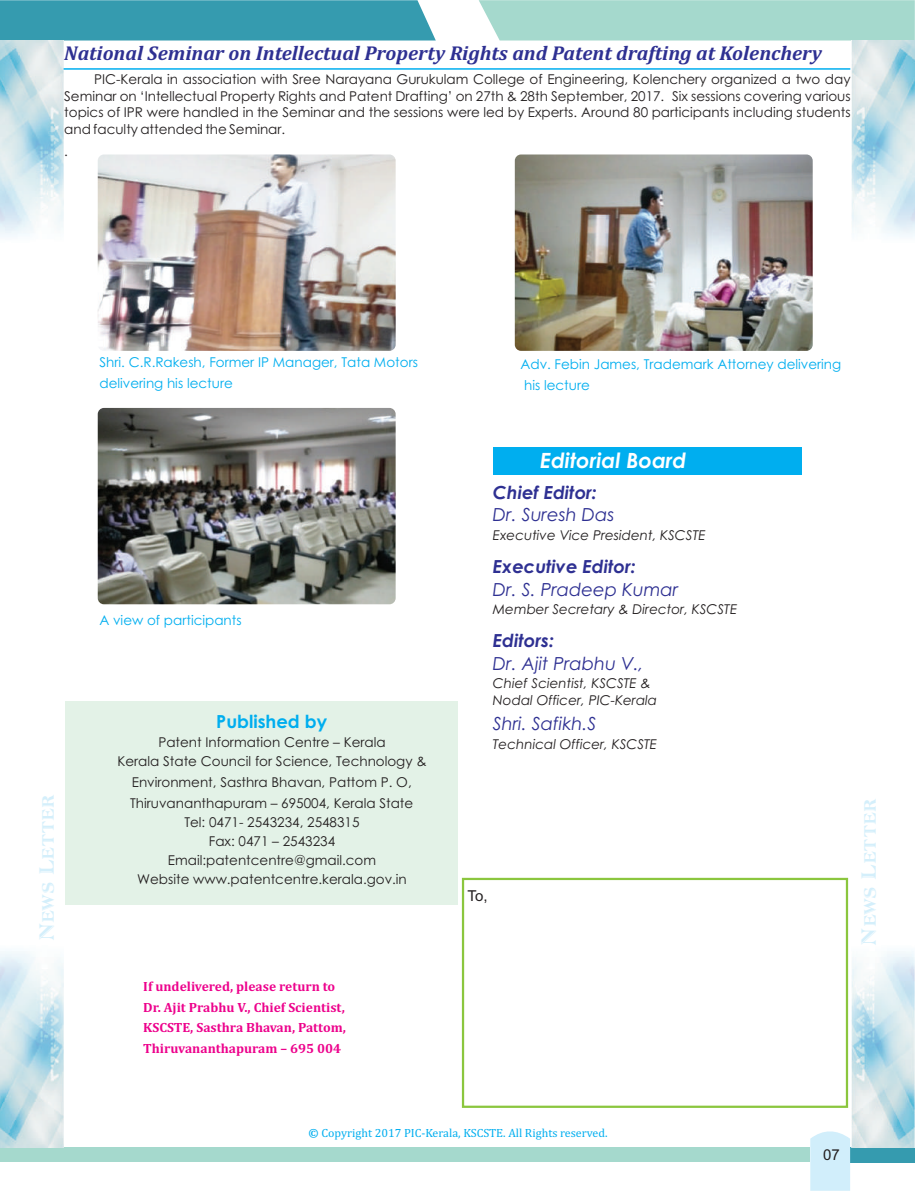
<style>
.page{position:relative;width:915px;height:1191px;background:#fff}
.page>*{position:absolute;margin:0;border:0;box-sizing:border-box;transform-origin:0 0}
.t1{font:italic 700 21px "Century Gothic";color:#fff}
.t2{font:italic 700 20.25px "Cambria";color:#2e3092}
.t3{font:19.95px "Atlantic Inline";letter-spacing:-.025em;color:#d4effb}
.t4{font:italic 18px "Century Gothic";color:#2e3092}
.t5{font:italic 700 18px "Century Gothic";color:#2e3092}
.t6{font:700 18px "Century Gothic";color:#00aeef}
.t7{font:15px "Arial";color:#231f20}
.t8{font:13.5px/19.2px "Century Gothic";color:#231f20;text-align:center}
.t9{font:13.5px/20.7px "Century Gothic";color:#00aeef}
.t10{font:italic 13.5px/17.1px "Century Gothic";color:#231f20}
.t11{font:700 13.5px/20.7px "Cambria";color:#ed028c}
.t12{font:12px "Cambria";color:#00aeef}
.s1{font-weight:700}
</style>
<div class="page">
<div style="left:479px;top:0;width:435px;height:40px;background:#a5d9cd"></div>
<div style="left:0;top:0;width:435px;height:40px;background:#359baf"></div>
<img style="left:0;top:40px;width:63px;height:197px">
<img style="left:851px;top:40px;width:63px;height:197px">
<div style="left:0;top:1147px;width:809px;height:14px;background:#a5d9cd"></div>
<div style="left:849px;top:1147px;width:65px;height:15px;background:#359baf"></div>
<svg style="left:810px;top:1131px;width:39px;height:59px;background:#d3eefb"></svg>
<img style="left:0;top:951px;width:63px;height:196px">
<img style="left:851px;top:950px;width:63px;height:197px">
<img style="left:98px;top:154px;width:297px;height:197px;border-radius:6px">
<img style="left:98px;top:408px;width:297px;height:196px;border-radius:6px">
<img style="left:514px;top:154px;width:298px;height:197px;border-radius:6px">
<hr style="left:64px;top:68px;width:786px;height:2px;background:#00aeef">
<div style="left:493px;top:446px;width:308px;height:28px;background:#00aeef"></div>
<div style="left:461px;top:878px;width:386px;height:229px;border:2px solid #8bc63e"></div>
<div style="left:65px;top:701px;width:392px;height:203px;background:#e3f2e7"></div>
<h2 class="t2" style="left:64px;top:44px;width:758px">National Seminar on Intellectual Property Rights and Patent drafting at Kolenchery</h2>
<p class="t8" style="left:64px;top:73px;width:787px;line-height:16.4px;text-align:justify;text-indent:30px">PIC-Kerala in association with Sree Narayana Gurukulam College of Engineering, Kolenchery organized a two day Seminar on ‘Intellectual Property Rights and Patent Drafting’ on 27th &amp; 28th September, 2017. Six sessions covering various topics of IPR were handled in the Seminar and the sessions were led by Experts. Around 80 participants including students and faculty attended the Seminar.</p>
<p class="t8" style="left:64px;top:143px;width:5px">.</p>
<p class="t9" style="left:99px;top:353px;width:320px">Shri. C.R.Rakesh, Former IP Manager, Tata Motors delivering his lecture</p>
<p class="t9" style="left:520px;top:355px;width:322px">Adv. Febin James, Trademark Attorney delivering his lecture</p>
<p class="t9" style="left:99px;top:611px;width:144px">A view of participants</p>
<h1 class="t1" style="left:540px;top:453px;width:148px">Editorial Board</h1>
<h3 class="t5" style="left:492px;top:485px;width:106px">Chief Editor:</h3>
<h3 class="t4" style="left:492px;top:508px;width:123px">Dr. Suresh Das</h3>
<h3 class="t5" style="left:492px;top:559px;width:144px">Executive Editor:</h3>
<h3 class="t4" style="left:492px;top:582px;width:187px">Dr. S. Pradeep Kumar</h3>
<h3 class="t5" style="left:492px;top:633px;width:63px">Editors:</h3>
<h3 class="t4" style="left:492px;top:656px;width:152px">Dr. Ajit Prabhu V.,</h3>
<p class="t10" style="left:492px;top:527px;width:214px">Executive Vice President, KSCSTE</p>
<p class="t10" style="left:492px;top:601px;width:246px">Member Secretary &amp; Director, KSCSTE</p>
<p class="t10" style="left:492px;top:676px;width:166px">Chief Scientist, KSCSTE &amp;<br>Nodal Officer, PIC-Kerala</p>
<p class="t10" style="left:492px;top:736px;width:166px">Technical Officer, KSCSTE</p>
<h3 class="t6" style="left:216px;top:714px;width:112px">Published by</h3>
<p class="t8" style="left:117px;top:733px;width:310px">Patent Information Centre – Kerala<br>Kerala State Council for Science, Technology &amp;</p>
<p class="t8" style="left:130px;top:773px;width:284px;line-height:20.7px;text-align:left">Environment, Sasthra Bhavan, Pattom P. O,<br>Thiruvananthapuram – 695004, Kerala State</p>
<p class="t8" style="left:137px;top:813px;width:271px">Tel: 0471- 2543234, 2548315<br>Fax: 0471 – 2543234<br>Email:patentcentre@gmail.com<br>Website www.patentcentre.kerala.gov.in</p>
<h3 class="t4" style="left:492px;top:717px;width:105px">Shri. Safikh.S</h3>
<h3 class="t3" style="left:34px;top:941px;width:149px;rotate:-90deg">News Letter</h3>
<h3 class="t3" style="left:855px;top:945px;width:149px;rotate:-90deg">News Letter</h3>
<p class="t7" style="left:467px;top:890px;width:22px">To,</p>
<p class="t11" style="left:143px;top:976px;width:204px">If undelivered, please return to Dr. Ajit Prabhu V., Chief Scientist, KSCSTE, Sasthra Bhavan, Pattom, Thiruvananthapuram – 695 004</p>
<p class="t12" style="left:308px;top:1127px;width:300px"><span class="s1">©</span> Copyright 2017 PIC-Kerala, KSCSTE. All Rights reserved.</p>
<p class="t7" style="left:823px;top:1148px;width:18px">07</p>
</div>
